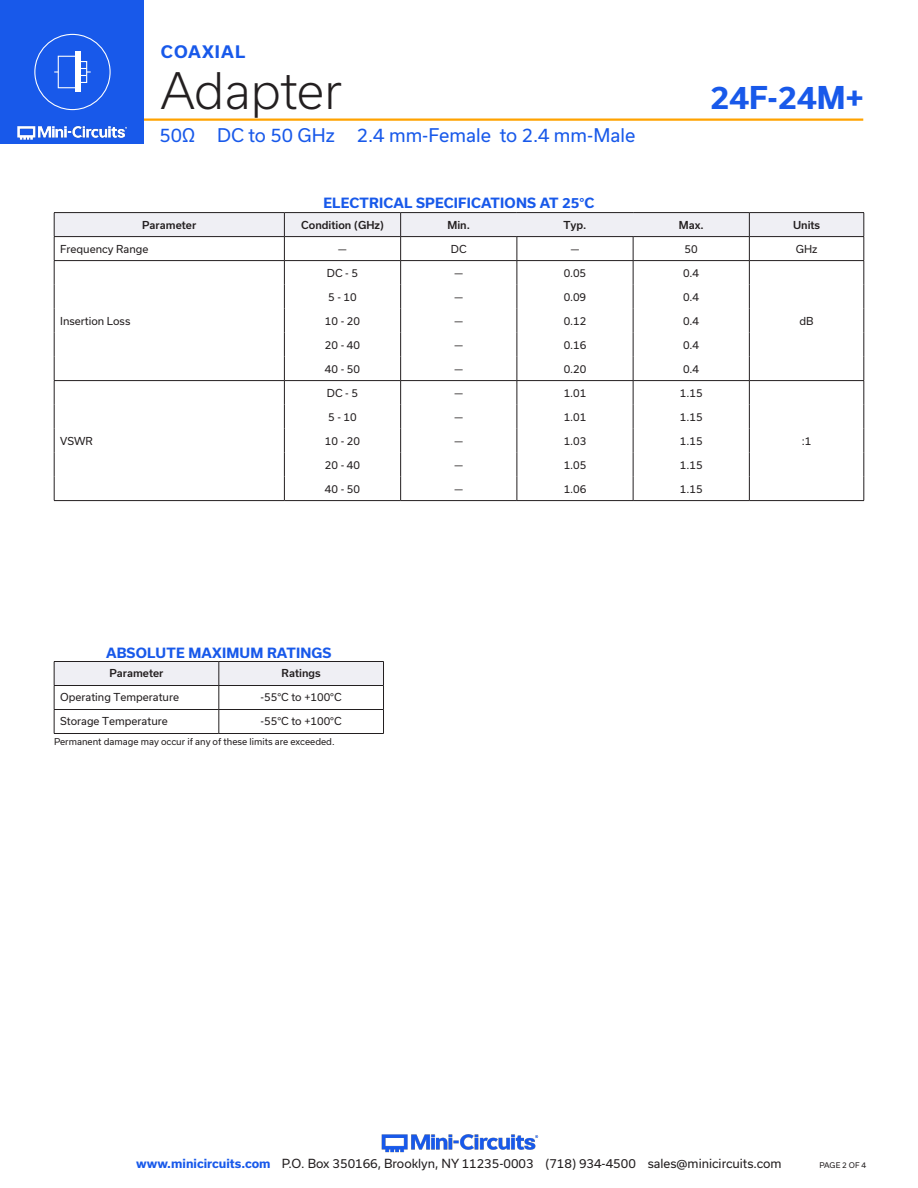
<style>
.page{position:relative;width:918px;height:1188px;background:#fff}
.page>*{position:absolute;margin:0;border:0;box-sizing:border-box;transform-origin:0 0}
.t1{font:300 48px "Usual";letter-spacing:-.005em;color:#231f20}
.t2{font:700 30px "Usual";letter-spacing:-.005em;color:#1859ea}
.t3{font:18px "Usual";color:#1859ea}
.t4{font:700 16.5px "Usual";letter-spacing:.065em;color:#1859ea}
.Blue_Headers{font:700 13.5px "Usual";letter-spacing:.015em;color:#1859ea}
.t5{font:12px "Usual";color:#231f20}
.Table_Body_Left_Just{font:10.5px "Usual";color:#231f20}
.Table_Header_Center{font:500 10.5px "Usual";color:#231f20}
.Table_Body_Center{font:10.5px "Usual";color:#231f20}
.Notes{font:9px "Usual";color:#231f20}
.t6{font:7.5px "Usual";color:#231f20}
.s1{font-weight:700;color:#1859ea}
</style>
<div class="page">
<img style="left:381px;top:1134px;width:158px;height:19px">
<hr style="left:130px;top:118px;width:733px;height:3px;background:#ffa300">
<div style="left:0;top:0;width:144px;height:144px;background:#1859ea"></div>
<img style="left:17px;top:120px;width:128px;height:20px">
<div style="left:34px;top:34px;width:77px;height:76px;border:1px solid #fff;border-radius:50%"></div>
<div style="left:58px;top:56px;width:20px;height:32px;border:1px solid #fff"></div>
<div style="left:79px;top:61px;width:8px;height:22px;border:1px solid #fff"></div>
<div style="left:75px;top:52px;width:6px;height:40px;background:#fff"></div>
<svg style="left:81px;top:68px;width:10px;height:8px"></svg>
<hr style="left:284px;top:500px;width:117px;height:1px;background:#231f20">
<hr style="left:749px;top:500px;width:115px;height:1px;background:#231f20">
<hr style="left:517px;top:500px;width:116px;height:1px;background:#231f20">
<hr style="left:633px;top:500px;width:116px;height:1px;background:#231f20">
<hr style="left:401px;top:212px;width:116px;height:1px;background:#231f20">
<hr style="left:517px;top:212px;width:116px;height:1px;background:#231f20">
<hr style="left:633px;top:212px;width:116px;height:1px;background:#231f20">
<hr style="left:749px;top:212px;width:115px;height:1px;background:#231f20">
<hr style="left:54px;top:212px;width:230px;height:1px;background:#231f20">
<hr style="left:284px;top:212px;width:117px;height:1px;background:#231f20">
<hr style="left:54px;top:500px;width:230px;height:1px;background:#231f20">
<hr style="left:401px;top:500px;width:116px;height:1px;background:#231f20">
<svg style="left:54px;top:213px;width:811px;height:287px"></svg>
<hr style="left:54px;top:733px;width:165px;height:1px;background:#231f20">
<hr style="left:219px;top:733px;width:165px;height:1px;background:#231f20">
<hr style="left:54px;top:661px;width:165px;height:1px;background:#231f20">
<hr style="left:219px;top:661px;width:165px;height:1px;background:#231f20">
<svg style="left:54px;top:662px;width:330px;height:71px"></svg>
<h3 class="t4" style="left:161px;top:42px;width:86px">COAXIAL</h3>
<h1 class="t1" style="left:161px;top:63px;width:183px">Adapter</h1>
<h3 class="t3" style="left:159px;top:125px;width:477px">50Ω DC to 50 GHz 2.4 mm-Female to 2.4 mm-Male</h3>
<p class="Blue_Headers" style="left:323px;top:195px;width:273px">ELECTRICAL SPECIFICATIONS AT 25°C</p>
<h2 class="t2" style="left:710px;top:80px;width:155px">24F-24M+</h2>
<p class="Table_Header_Center" style="left:142px;top:219px;width:56px">Parameter</p>
<p class="Table_Header_Center" style="left:301px;top:219px;width:84px">Condition (GHz)</p>
<p class="Table_Header_Center" style="left:447px;top:219px;width:24px">Min.</p>
<p class="Table_Header_Center" style="left:563px;top:219px;width:25px">Typ.</p>
<p class="Table_Header_Center" style="left:679px;top:219px;width:26px">Max.</p>
<p class="Table_Header_Center" style="left:793px;top:219px;width:29px">Units</p>
<p class="Table_Body_Left_Just" style="left:60px;top:243px;width:90px">Frequency Range</p>
<p class="Table_Body_Center" style="left:338px;top:243px;width:10px">—</p>
<p class="Table_Body_Center" style="left:451px;top:243px;width:17px">DC</p>
<p class="Table_Body_Center" style="left:571px;top:243px;width:10px">—</p>
<p class="Table_Body_Center" style="left:685px;top:243px;width:15px">50</p>
<p class="Table_Body_Center" style="left:796px;top:243px;width:23px">GHz</p>
<p class="Table_Body_Left_Just" style="left:60px;top:315px;width:72px">Insertion Loss</p>
<p class="Table_Body_Left_Just" style="left:60px;top:435px;width:34px">VSWR</p>
<p class="Table_Body_Left_Just" style="left:327px;top:267px;width:33px">DC - 5</p>
<p class="Table_Body_Center" style="left:455px;top:267px;width:10px">—</p>
<p class="Table_Body_Left_Just" style="left:564px;top:267px;width:24px">0.05</p>
<p class="Table_Body_Left_Just" style="left:683px;top:267px;width:18px">0.4</p>
<p class="Table_Body_Left_Just" style="left:328px;top:291px;width:30px">5 - 10</p>
<p class="Table_Body_Center" style="left:455px;top:291px;width:10px">—</p>
<p class="Table_Body_Left_Just" style="left:564px;top:291px;width:24px">0.09</p>
<p class="Table_Body_Left_Just" style="left:683px;top:291px;width:18px">0.4</p>
<p class="Table_Body_Left_Just" style="left:325px;top:315px;width:37px">10 - 20</p>
<p class="Table_Body_Center" style="left:455px;top:315px;width:10px">—</p>
<p class="Table_Body_Left_Just" style="left:564px;top:315px;width:24px">0.12</p>
<p class="Table_Body_Left_Just" style="left:683px;top:315px;width:18px">0.4</p>
<p class="Table_Body_Left_Just" style="left:325px;top:339px;width:37px">20 - 40</p>
<p class="Table_Body_Center" style="left:455px;top:339px;width:10px">—</p>
<p class="Table_Body_Left_Just" style="left:564px;top:339px;width:24px">0.16</p>
<p class="Table_Body_Left_Just" style="left:683px;top:339px;width:18px">0.4</p>
<p class="Table_Body_Left_Just" style="left:325px;top:363px;width:37px">40 - 50</p>
<p class="Table_Body_Center" style="left:455px;top:363px;width:10px">—</p>
<p class="Table_Body_Left_Just" style="left:564px;top:363px;width:24px">0.20</p>
<p class="Table_Body_Left_Just" style="left:683px;top:363px;width:18px">0.4</p>
<p class="Table_Body_Left_Just" style="left:327px;top:387px;width:33px">DC - 5</p>
<p class="Table_Body_Center" style="left:455px;top:387px;width:10px">—</p>
<p class="Table_Body_Left_Just" style="left:564px;top:387px;width:24px">1.01</p>
<p class="Table_Body_Left_Just" style="left:680px;top:387px;width:24px">1.15</p>
<p class="Table_Body_Left_Just" style="left:328px;top:411px;width:30px">5 - 10</p>
<p class="Table_Body_Center" style="left:455px;top:411px;width:10px">—</p>
<p class="Table_Body_Left_Just" style="left:564px;top:411px;width:24px">1.01</p>
<p class="Table_Body_Left_Just" style="left:680px;top:411px;width:24px">1.15</p>
<p class="Table_Body_Left_Just" style="left:325px;top:435px;width:37px">10 - 20</p>
<p class="Table_Body_Center" style="left:455px;top:435px;width:10px">—</p>
<p class="Table_Body_Left_Just" style="left:564px;top:435px;width:24px">1.03</p>
<p class="Table_Body_Left_Just" style="left:680px;top:435px;width:24px">1.15</p>
<p class="Table_Body_Left_Just" style="left:325px;top:459px;width:37px">20 - 40</p>
<p class="Table_Body_Center" style="left:455px;top:459px;width:10px">—</p>
<p class="Table_Body_Left_Just" style="left:564px;top:459px;width:24px">1.05</p>
<p class="Table_Body_Left_Just" style="left:680px;top:459px;width:24px">1.15</p>
<p class="Table_Body_Left_Just" style="left:325px;top:483px;width:37px">40 - 50</p>
<p class="Table_Body_Center" style="left:455px;top:483px;width:10px">—</p>
<p class="Table_Body_Left_Just" style="left:564px;top:483px;width:24px">1.06</p>
<p class="Table_Body_Left_Just" style="left:680px;top:483px;width:24px">1.15</p>
<p class="Blue_Headers" style="left:106px;top:645px;width:227px">ABSOLUTE MAXIMUM RATINGS</p>
<p class="Table_Header_Center" style="left:109px;top:667px;width:56px">Parameter</p>
<p class="Table_Header_Center" style="left:282px;top:667px;width:41px">Ratings</p>
<p class="Table_Body_Left_Just" style="left:60px;top:691px;width:120px">Operating Temperature</p>
<p class="Table_Body_Center" style="left:261px;top:691px;width:83px">-55°C to +100°C</p>
<p class="Table_Body_Left_Just" style="left:60px;top:715px;width:109px">Storage Temperature</p>
<p class="Table_Body_Center" style="left:261px;top:715px;width:83px">-55°C to +100°C</p>
<p class="Notes" style="left:54px;top:736px;width:282px">Permanent damage may occur if any of these limits are exceeded.</p>
<p class="Table_Body_Center" style="left:800px;top:315px;width:16px">dB</p>
<p class="Table_Body_Center" style="left:802px;top:435px;width:11px">:1</p>
<p class="t5" style="left:136px;top:1157px;width:647px"><span class="s1">www.minicircuits.com</span> P.O. Box 350166, Brooklyn, NY 11235-0003 (718) 934-4500 sales@minicircuits.com</p>
<p class="t6" style="left:819px;top:1161px;width:48px">PAGE 2 OF 4</p>
</div>
